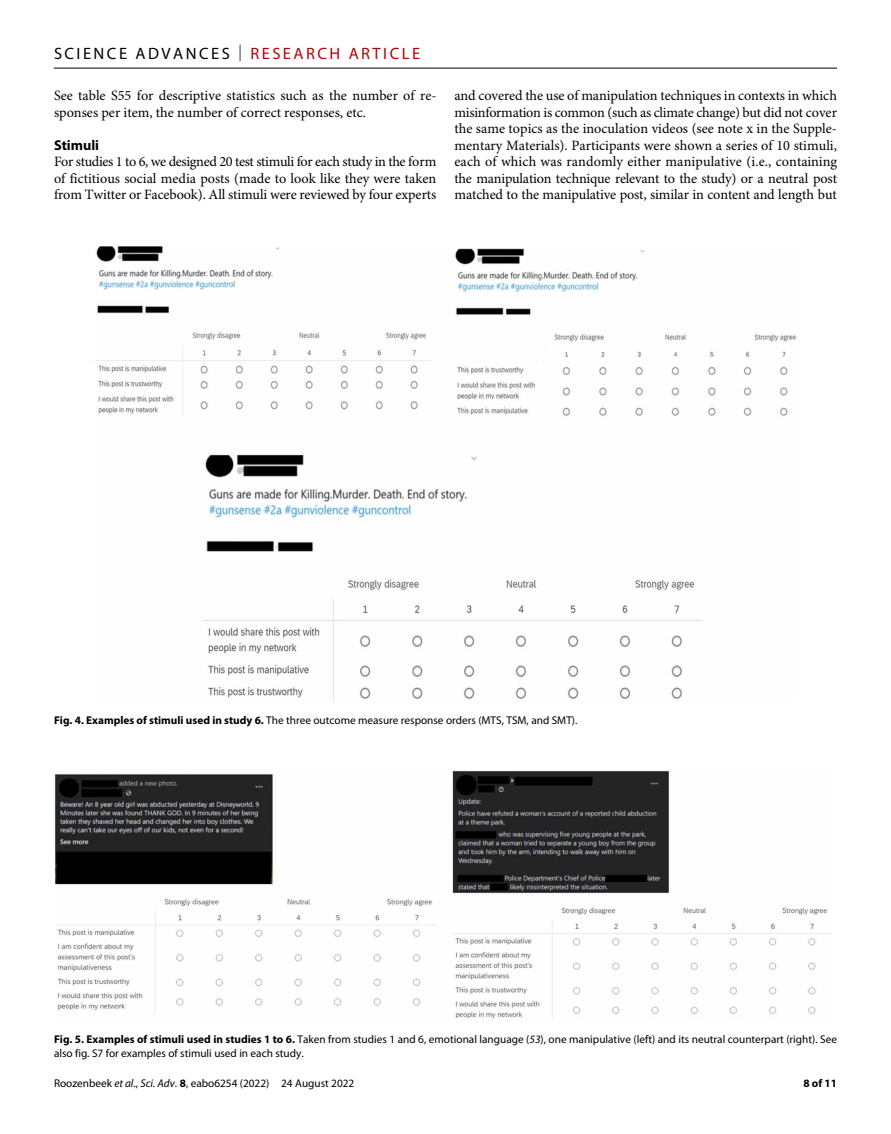
<style>
.page{position:relative;width:891px;height:1134px;background:#fff}
.page>*{position:absolute;margin:0;border:0;box-sizing:border-box;transform-origin:0 0}
.t1{font:16.5px "Myriad Pro";letter-spacing:.15em;color:#000}
.t2{font:14.25px/16.5px "Minion Pro";color:#000;text-align:justify}
.t3{font:700 14.25px "Myriad Pro";color:#000}
.t4{font:11.25px/15px "Myriad Pro";color:#000}
.t5{font:700 11.25px "Myriad Pro";color:#000}
.s1{font-weight:300}
.s2{color:#b10508}
.s3{font-weight:700}
.s4{font-style:italic}
</style>
<div class="page">
<hr style="left:54px;top:68px;width:783px;height:1px;background:#000">
<img style="left:95px;top:246px;width:701px;height:456px">
<img style="left:54px;top:771px;width:777px;height:249px">
<p class="t1" style="left:54px;top:40px;width:368px">SCIENCE ADVANCES <span class="s1">|</span> <span class="s2">RESEARCH ARTICLE</span></p>
<p class="t2" style="left:54px;top:89px;width:384px">See table S55 for descriptive statistics such as the number of re&shy;sponses per item, the number of correct responses, etc.</p>
<p class="t3" style="left:54px;top:133px;width:47px">Stimuli</p>
<p class="t2" style="left:54px;top:155px;width:384px">For studies 1 to 6, we designed 20 test stimuli for each study in the form of fictitious social media posts (made to look like they were taken from Twitter or Facebook). All stimuli were reviewed by four experts</p>
<p class="t2" style="left:454px;top:89px;width:384px">and covered the use of manipulation techniques in contexts in which misinformation is common (such as climate change) but did not cover the same topics as the inoculation videos (see note x in the Supple&shy;mentary Materials). Participants were shown a series of 10 stimuli, each of which was randomly either manipulative (i.e., containing the manipulation technique relevant to the study) or a neutral post matched to the manipulative post, similar in content and length but</p>
<p class="t4" style="left:54px;top:713px;width:525px"><span class="s3">Fig. 4. Examples of stimuli used in study 6.</span> The three outcome measure response orders (MTS, TSM, and SMT).</p>
<p class="t4" style="left:54px;top:1031px;width:785px"><span class="s3">Fig. 5. Examples of stimuli used in studies 1 to 6.</span> Taken from studies 1 and 6, emotional language (<span class="s4">53</span>), one manipulative (left) and its neutral counterpart (right). See also fig. S7 for examples of stimuli used in each study.</p>
<p class="t4" style="left:54px;top:1076px;width:302px">Roozenbeek <span class="s4">et al</span>., <span class="s4">Sci. Adv.</span> <span class="s3">8</span>, eabo6254 (2022) 24 August 2022</p>
<p class="t5" style="left:803px;top:1074px;width:35px">8 of 11</p>
</div>
